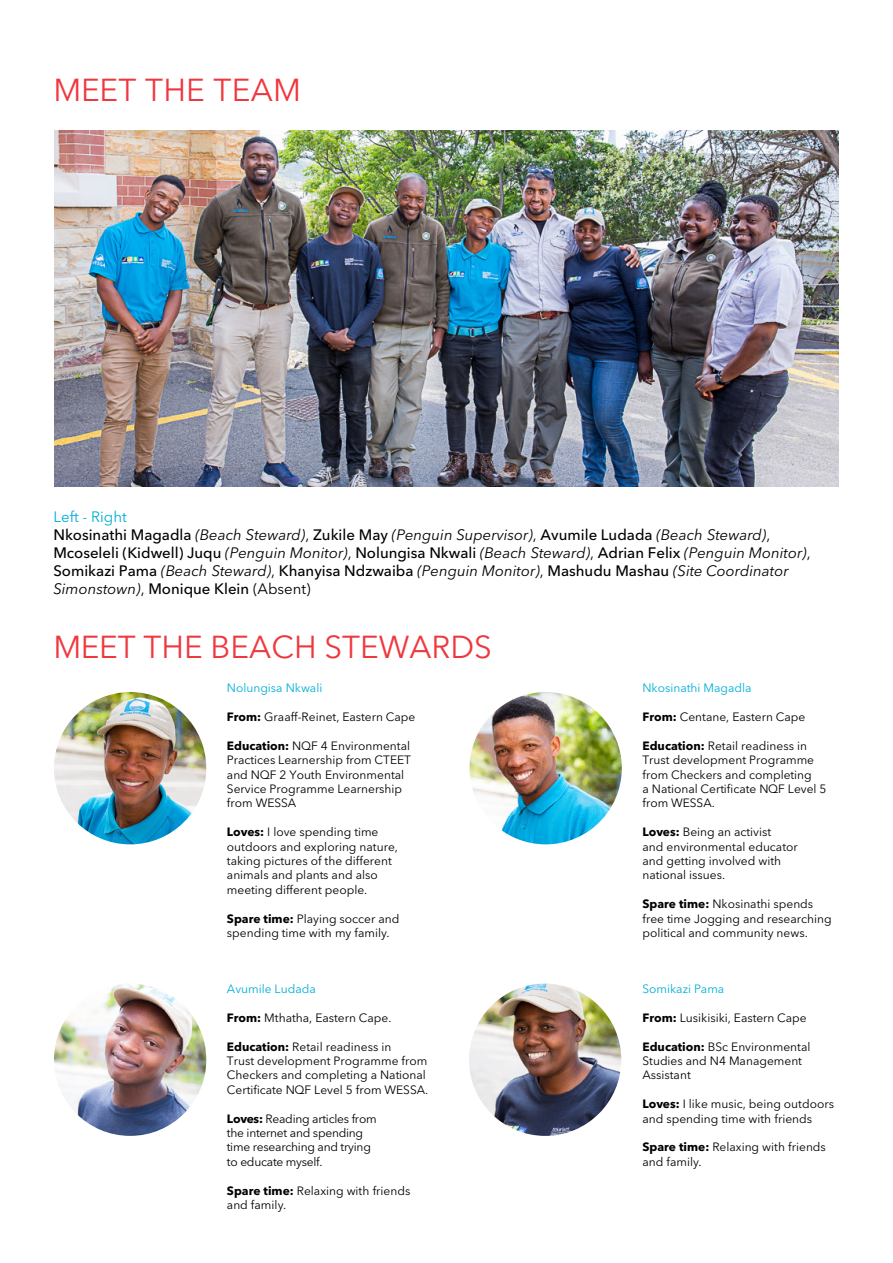
<style>
.page{position:relative;width:893px;height:1263px;background:#fff}
.page>*{position:absolute;margin:0;border:0;box-sizing:border-box;transform-origin:0 0}
.t1{font:31.5px "Avenir Next LT Pro";color:#ef373e}
.t2{font:italic 15px/18px "Avenir Next LT Pro";color:#000}
.t3{font:12px/14.4px "Avenir Next LT Pro";color:#000}
.t4{font:12px/14.4px "Avenir Next LT Pro";letter-spacing:-.02em;color:#000}
.t5{font:12px "Avenir Next LT Pro";color:#00afd5}
.s1{font-style:normal;color:#00afd5}
.s2{font-weight:500;font-style:normal}
.s3{font-style:normal}
.s4{font-weight:700}
</style>
<div class="page">
<img style="left:54px;top:131px;width:785px;height:356px">
<img style="left:54px;top:692px;width:152px;height:152px;border-radius:76px">
<img style="left:470px;top:692px;width:152px;height:152px;border-radius:76px">
<img style="left:469px;top:983px;width:152px;height:153px;border-radius:76px">
<img style="left:54px;top:983px;width:152px;height:153px;border-radius:76px">
<h1 class="t1" style="left:54px;top:63px;width:249px">MEET THE TEAM</h1>
<p class="t2" style="left:53px;top:507px;width:759px"><span class="s1">Left - Right<br></span><span class="s2">Nkosinathi Magadla</span> (Beach Steward)<span class="s3">,</span> <span class="s2">Zukile May</span> (Penguin Supervisor)<span class="s3">,</span> <span class="s2">Avumile Ludada</span> (Beach Steward)<span class="s3">, </span><span class="s2">Mcoseleli (Kidwell) Juqu</span> (Penguin Monitor)<span class="s3">,</span> <span class="s2">Nolungisa Nkwali</span> (Beach Steward)<span class="s3">,</span> <span class="s2">Adrian Felix</span> (Penguin Monitor)<span class="s3">, </span><span class="s2">Somikazi Pama</span> (Beach Steward)<span class="s3">,</span> <span class="s2">Khanyisa Ndzwaiba</span> (Penguin Monitor)<span class="s3">,</span> <span class="s2">Mashudu Mashau</span> (Site Coordinator Simonstown)<span class="s3">,</span> <span class="s2">Monique Klein</span> <span class="s3">(Absent)</span></p>
<h1 class="t1" style="left:54px;top:620px;width:440px">MEET THE BEACH STEWARDS</h1>
<p class="t5" style="left:227px;top:678px;width:97px">Nolungisa Nkwali</p>
<p class="t3" style="left:227px;top:709px;width:190px"><span class="s4">From:</span> Graaff-Reinet, Eastern Cape</p>
<p class="t3" style="left:227px;top:738px;width:186px"><span class="s4">Education:</span> NQF 4 Environmental<br>Practices Learnership from CTEET and NQF 2 Youth Environmental<br>Service Programme Learnership from WESSA</p>
<p class="t3" style="left:227px;top:824px;width:173px"><span class="s4">Loves:</span> I love spending time outdoors and exploring nature, taking pictures of the different animals and plants and also meeting different people.</p>
<p class="t3" style="left:227px;top:911px;width:174px"><span class="s4">Spare time:</span> Playing soccer and spending time with my family.</p>
<p class="t5" style="left:227px;top:979px;width:90px">Avumile Ludada</p>
<p class="t3" style="left:227px;top:1010px;width:166px"><span class="s4">From:</span> Mthatha, Eastern Cape.</p>
<p class="t3" style="left:227px;top:1039px;width:203px"><span class="s4">Education:</span> Retail readiness in<br>Trust development Programme from Checkers and completing a National Certificate NQF Level 5 from WESSA.</p>
<p class="t4" style="left:227px;top:1111px;width:151px"><span class="s4">Loves:</span> Reading articles from the internet and spending time researching and trying to educate myself.</p>
<p class="t3" style="left:227px;top:1183px;width:185px"><span class="s4">Spare time:</span> Relaxing with friends and family.</p>
<p class="t5" style="left:642px;top:678px;width:111px">Nkosinathi Magadla</p>
<p class="t3" style="left:642px;top:709px;width:164px"><span class="s4">From:</span> Centane, Eastern Cape</p>
<p class="t3" style="left:642px;top:738px;width:186px"><span class="s4">Education:</span> Retail readiness in<br>Trust development Programme from Checkers and completing<br>a National Certificate NQF Level 5 from WESSA.</p>
<p class="t3" style="left:642px;top:824px;width:157px"><span class="s4">Loves:</span> Being an activist<br>and environmental educator and getting involved with national issues.</p>
<p class="t3" style="left:642px;top:896px;width:191px"><span class="s4">Spare time:</span> Nkosinathi spends free time Jogging and researching political and community news.</p>
<p class="t5" style="left:642px;top:979px;width:83px">Somikazi Pama</p>
<p class="t3" style="left:642px;top:1010px;width:166px"><span class="s4">From:</span> Lusikisiki, Eastern Cape</p>
<p class="t3" style="left:642px;top:1039px;width:169px"><span class="s4">Education:</span> BSc Environmental<br>Studies and N4 Management<br>Assistant</p>
<p class="t3" style="left:642px;top:1096px;width:193px"><span class="s4">Loves:</span> I like music, being outdoors and spending time with friends</p>
<p class="t3" style="left:642px;top:1139px;width:185px"><span class="s4">Spare time:</span> Relaxing with friends and family.</p>
</div>
